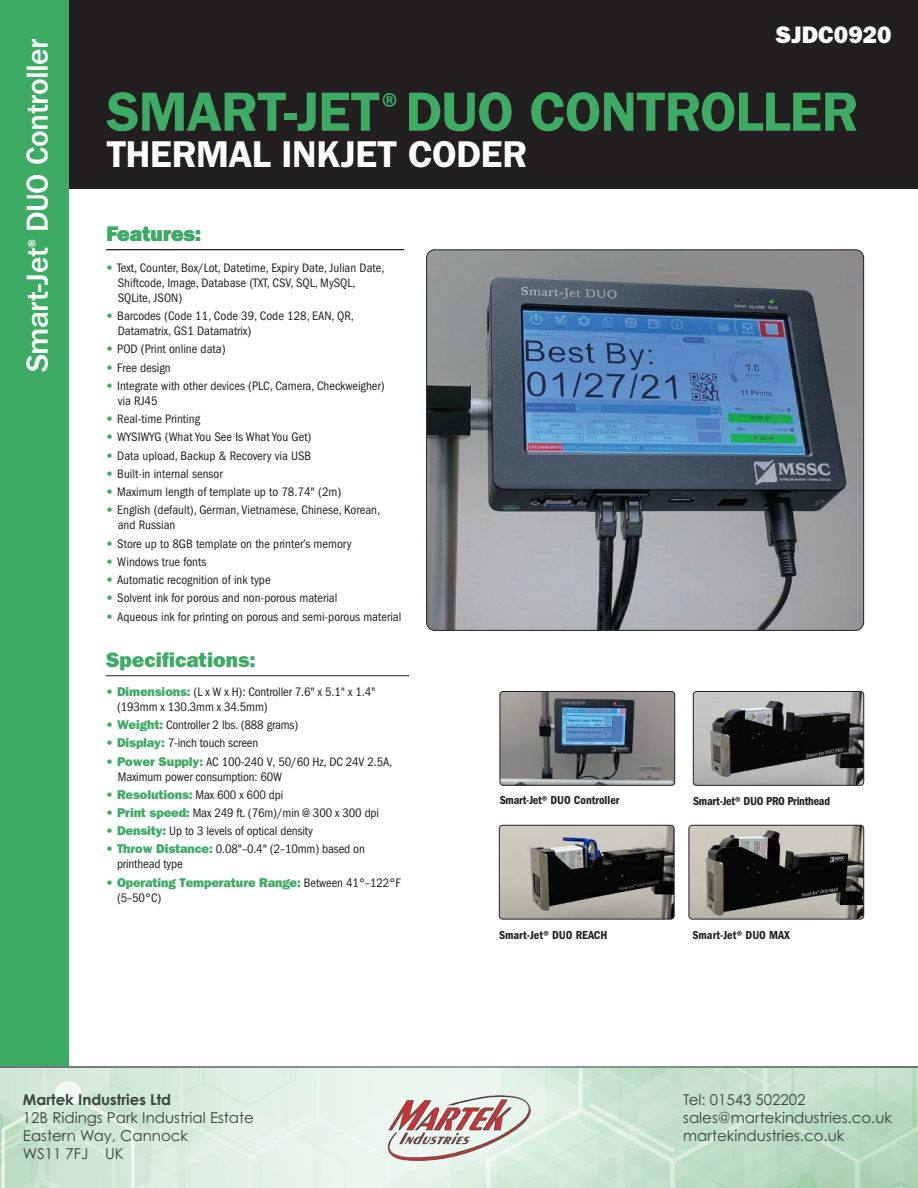
<style>
.page{position:relative;width:918px;height:1188px;background:#fff}
.page>*{position:absolute;margin:0;border:0;box-sizing:border-box;transform-origin:0 0}
.t1{font:600 55.5px "Franklin Gothic";letter-spacing:-.015em;color:#3eab65}
.t2{font:600 37.5px "Franklin Gothic";letter-spacing:-.01em;color:#fff}
.t3{font:500 31.5px "ITC Franklin Gothic Std";letter-spacing:-.015em;color:#fff}
.t4{font:24px "ITC Franklin Gothic Std Hvy";color:#fff}
.t5{font:800 21px "Franklin Gothic";color:#3eab65}
.t6{font:15px/18px "Century Gothic Pro";color:#37463d}
.t7{font:700 15px "Century Gothic Pro";color:#37463d}
.t8{font:condensed 12.75px/15px "Franklin Gothic";color:#231f20}
.t9{font:800 12.75px/15px "Franklin Gothic";letter-spacing:-.01em;color:#3eab65}
.t10{font:600 condensed 12px "Franklin Gothic";color:#231f20}
.t11{font:600 condensed 12px "Franklin Gothic";letter-spacing:-.02em;color:#231f20}
.s1{font-weight:800;font-stretch:normal;color:#3eab65}
.s2{font-weight:400;font-stretch:condensed;color:#231f20}
</style>
<div class="page">
<div style="left:66px;top:0;width:852px;height:189px;background:#231f20"></div>
<div style="left:0;top:0;width:68px;height:1066px;background:#3eab65"></div>
<img style="left:427px;top:250px;width:437px;height:379px">
<img style="left:499px;top:825px;width:175px;height:94px">
<div style="left:499px;top:825px;width:175px;height:94px;border:1px solid #231f20;border-radius:3px"></div>
<img style="left:689px;top:825px;width:175px;height:94px">
<div style="left:689px;top:825px;width:175px;height:94px;border:1px solid #231f20;border-radius:3px"></div>
<img style="left:500px;top:691px;width:175px;height:94px">
<div style="left:500px;top:691px;width:175px;height:95px;border:1px solid #231f20;border-radius:3px"></div>
<img style="left:693px;top:691px;width:171px;height:94px">
<div style="left:693px;top:691px;width:171px;height:95px;border:1px solid #231f20;border-radius:3px"></div>
<hr style="left:106px;top:249px;width:298px;height:1px;background:#231f20">
<hr style="left:106px;top:675px;width:303px;height:1px;background:#231f20">
<svg style="left:0;top:1066px;width:918px;height:3px;background:#9baaaa"></svg>
<svg style="left:0;top:1069px;width:918px;height:119px;background:#d1e7d6"></svg>
<img style="left:386px;top:1095px;width:146px;height:67px">
<h3 class="t3" style="left:20px;top:372px;width:336px;rotate:-90deg">Smart-Jet<sup>®</sup> DUO Controller</h3>
<h3 class="t4" style="left:775px;top:21px;width:118px">SJDC0920</h3>
<h1 class="t1" style="left:106px;top:79px;width:753px">SMART-JET<sup>®</sup>DUO CONTROLLER</h1>
<h2 class="t2" style="left:106px;top:132px;width:422px">THERMAL INKJET CODER</h2>
<h3 class="t5" style="left:106px;top:222px;width:96px">Features:</h3>
<p class="t8" style="left:118px;top:260px;width:268px;text-indent:-12px"><span class="s1">•</span> Text, Counter, Box/Lot, Datetime, Expiry Date, Julian Date,<br>Shiftcode, Image, Database (TXT, CSV, SQL, MySQL,<br>SQLite, JSON)</p>
<p class="t8" style="left:118px;top:309px;width:238px;text-indent:-12px"><span class="s1">•</span> Barcodes (Code 11, Code 39, Code 128, EAN, QR,<br>Datamatrix, GS1 Datamatrix)</p>
<p class="t8" style="left:106px;top:342px;width:121px"><span class="s1">•</span> POD (Print online data)</p>
<p class="t8" style="left:106px;top:360px;width:67px"><span class="s1">•</span> Free design</p>
<p class="t8" style="left:118px;top:378px;width:268px;text-indent:-12px"><span class="s1">•</span> Integrate with other devices (PLC, Camera, Checkweigher) via RJ45</p>
<p class="t8" style="left:106px;top:412px;width:96px"><span class="s1">•</span> Real-time Printing</p>
<p class="t8" style="left:106px;top:430px;width:207px"><span class="s1">•</span> WYSIWYG (What You See Is What You Get)</p>
<p class="t8" style="left:106px;top:448px;width:207px"><span class="s1">•</span> Data upload, Backup &amp; Recovery via USB</p>
<p class="t8" style="left:106px;top:466px;width:118px"><span class="s1">•</span> Built-in internal sensor</p>
<p class="t8" style="left:106px;top:485px;width:237px"><span class="s1">•</span> Maximum length of template up to 78.74" (2m)</p>
<p class="t8" style="left:118px;top:503px;width:264px;text-indent:-12px"><span class="s1">•</span> English (default), German, Vietnamese, Chinese, Korean, and Russian</p>
<p class="t8" style="left:106px;top:536px;width:247px"><span class="s1">•</span> Store up to 8GB template on the printer’s memory</p>
<p class="t8" style="left:106px;top:554px;width:102px"><span class="s1">•</span> Windows true fonts</p>
<p class="t8" style="left:106px;top:573px;width:166px"><span class="s1">•</span> Automatic recognition of ink type</p>
<p class="t8" style="left:106px;top:591px;width:233px"><span class="s1">•</span> Solvent ink for porous and non-porous material</p>
<p class="t8" style="left:106px;top:609px;width:297px"><span class="s1">•</span> Aqueous ink for printing on porous and semi-porous material</p>
<h3 class="t5" style="left:106px;top:648px;width:151px">Specifications:</h3>
<p class="t8" style="left:117px;top:684px;width:260px;text-indent:-11px"><span class="s1">• Dimensions:</span> (L x W x H): Controller 7.6" x 5.1" x 1.4" (193mm x 130.3mm x 34.5mm)</p>
<p class="t8" style="left:106px;top:717px;width:194px"><span class="s1">• Weight:</span> Controller 2 lbs. (888 grams)</p>
<p class="t8" style="left:106px;top:736px;width:154px"><span class="s1">• Display:</span> 7-inch touch screen</p>
<p class="t8" style="left:118px;top:754px;width:276px;text-indent:-12px"><span class="s1">• Power Supply:</span> AC 100-240 V, 50/60 Hz, DC 24V 2.5A,<br>Maximum power consumption: 60W</p>
<p class="t9" style="left:106px;top:787px;width:179px">• Resolutions: <span class="s2">Max 600 x 600 dpi</span></p>
<p class="t8" style="left:106px;top:805px;width:275px"><span class="s1">• Print speed:</span> Max 249 ft. (76m)/min @ 300 x 300 dpi</p>
<p class="t8" style="left:106px;top:824px;width:209px"><span class="s1">• Density:</span> Up to 3 levels of optical density</p>
<p class="t8" style="left:117px;top:842px;width:249px;text-indent:-11px"><span class="s1">• Throw Distance:</span> 0.08"–0.4" (2–10mm) based on printhead type</p>
<p class="t9" style="left:117px;top:875px;width:285px;text-indent:-11px">• Operating Temperature Range: <span class="s2">Between 41°–122°F (5–50°C)</span></p>
<p class="t10" style="left:500px;top:793px;width:121px">Smart-Jet® DUO Controller</p>
<p class="t11" style="left:693px;top:794px;width:139px">Smart-Jet® DUO PRO Printhead</p>
<p class="t10" style="left:499px;top:928px;width:110px">Smart-Jet® DUO REACH</p>
<p class="t10" style="left:692px;top:928px;width:99px">Smart-Jet® DUO MAX</p>
<p class="t7" style="left:23px;top:1090px;width:150px">Martek Industries Ltd</p>
<p class="t6" style="left:23px;top:1108px;width:233px">12B Ridings Park Industrial Estate<br>Eastern Way, Cannock<br>WS11 7FJ UK</p>
<p class="t6" style="left:683px;top:1090px;width:210px">Tel: 01543 502202 sales@martekindustries.co.uk martekindustries.co.uk</p>
</div>
